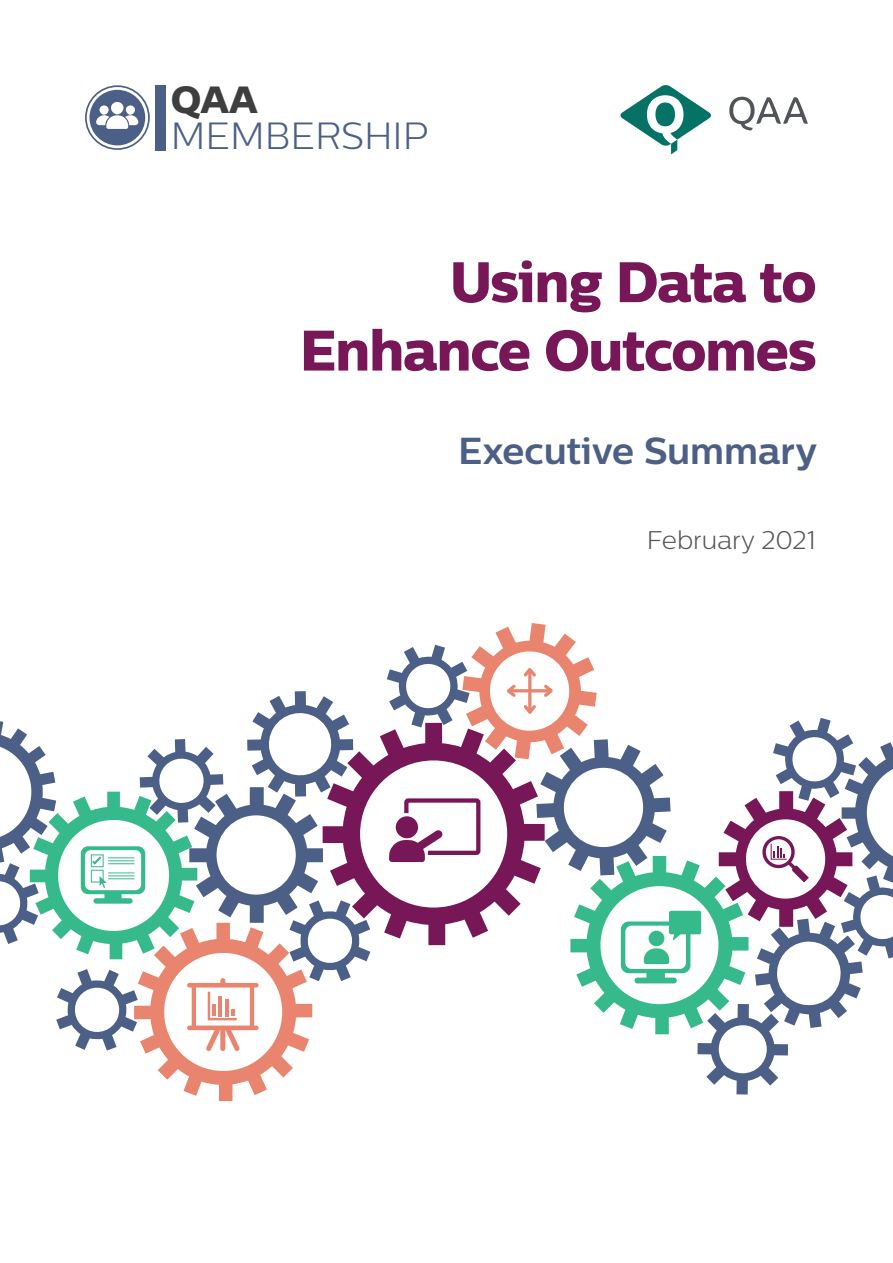
<style>
.page{position:relative;width:893px;height:1263px;background:#fff}
.page>*{position:absolute;margin:0;border:0;box-sizing:border-box;transform-origin:0 0}
.t1{font:57px/68.4px "Centrale Sans X Bold";letter-spacing:-.02em;color:#771757;text-align:right}
.t2{font:300 37.8px "Centrale Sans";color:#4c5f87}
.t3{font:37.8px "Centrale Sans X Bold";color:#3e3e3f}
.Contents_sub{font:700 37.5px "Centrale Sans";color:#4c5f87}
.Contents_sub-2{font:300 25.5px "Centrale Sans";color:#56565a}
</style>
<div class="page">
<svg style="left:620px;top:85px;width:91px;height:69px"></svg>
<svg style="left:729px;top:97px;width:79px;height:34px"></svg>
<div style="left:155px;top:85px;width:11px;height:65px;background:#4c5f87"></div>
<div style="left:89px;top:90px;width:56px;height:55px;background:#4c5f87;border-radius:50%"></div>
<div style="left:111px;top:102px;width:12px;height:12px;background:#fff;border-radius:50%"></div>
<svg style="left:99px;top:105px;width:10px;height:10px"></svg>
<div style="left:126px;top:105px;width:9px;height:10px;background:#fff;border-radius:50%"></div>
<svg style="left:96px;top:115px;width:42px;height:14px"></svg>
<div style="left:85px;top:85px;width:65px;height:65px;border:2px solid #4c5f87;border-radius:50%"></div>
<svg style="left:370px;top:733px;width:17px;height:201px"></svg>
<svg style="left:0;top:691px;width:370px;height:410px"></svg>
<svg style="left:387px;top:623px;width:506px;height:471px"></svg>
<p class="t3" style="left:171px;top:76px;width:88px">QAA</p>
<p class="t2" style="left:171px;top:115px;width:259px">MEMBERSHIP</p>
<p class="t1" style="left:300px;top:247px;width:518px">Using Data to<br>Enhance Outcomes</p>
<p class="Contents_sub" style="left:458px;top:428px;width:361px">Executive Summary</p>
<p class="Contents_sub-2" style="left:647px;top:525px;width:171px">February 2021</p>
</div>
